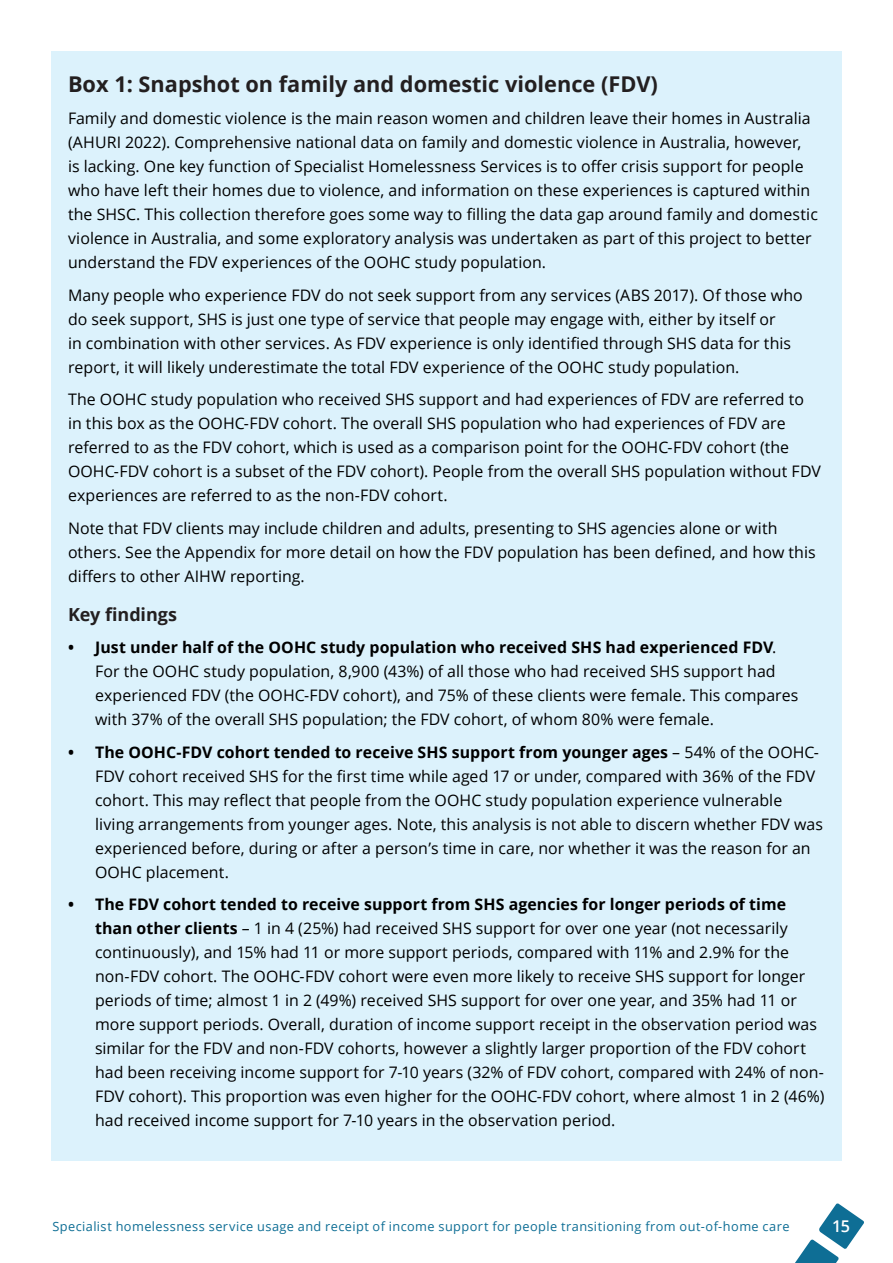
<style>
.page{position:relative;width:893px;height:1263px;background:#fff}
.page>*{position:absolute;margin:0;border:0;box-sizing:border-box;transform-origin:0 0}
.GP_Box_Head{font:700 21.75px "Open Sans";color:#231f20}
.Head_4_-_12{font:700 18px "Open Sans";letter-spacing:-.005em;color:#231f20}
.t1{font:600 16.2px "Open Sans";color:#fff}
.Box_Body{font:15.9px/24px "Open Sans";letter-spacing:.005em;color:#000}
.t2{font:12.75px "Open Sans";letter-spacing:.035em;color:#0e6e95}
.s1{font-weight:700}
</style>
<div class="page">
<svg style="left:795px;top:1203px;width:69px;height:60px"></svg>
<div style="left:51px;top:51px;width:791px;height:1110px;background:#dcf2fc"></div>
<p class="GP_Box_Head" style="left:68px;top:68px;width:591px">Box 1: Snapshot on family and domestic violence (FDV)</p>
<p class="Box_Body" style="left:68px;top:106px;width:751px">Family and domestic violence is the main reason women and children leave their homes in Australia (AHURI 2022). Comprehensive national data on family and domestic violence in Australia, however,<br>is lacking. One key function of Specialist Homelessness Services is to offer crisis support for people who have left their homes due to violence, and information on these experiences is captured within the SHSC. This collection therefore goes some way to filling the data gap around family and domestic violence in Australia, and some exploratory analysis was undertaken as part of this project to better understand the FDV experiences of the OOHC study population.</p>
<p class="Box_Body" style="left:68px;top:282px;width:736px">Many people who experience FDV do not seek support from any services (ABS 2017). Of those who do seek support, SHS is just one type of service that people may engage with, either by itself or<br>in combination with other services. As FDV experience is only identified through SHS data for this report, it will likely underestimate the total FDV experience of the OOHC study population.</p>
<p class="Box_Body" style="left:68px;top:387px;width:754px">The OOHC study population who received SHS support and had experiences of FDV are referred to in this box as the OOHC-FDV cohort. The overall SHS population who had experiences of FDV are referred to as the FDV cohort, which is used as a comparison point for the OOHC-FDV cohort (the OOHC-FDV cohort is a subset of the FDV cohort). People from the overall SHS population without FDV experiences are referred to as the non-FDV cohort.</p>
<p class="Box_Body" style="left:68px;top:516px;width:749px">Note that FDV clients may include children and adults, presenting to SHS agencies alone or with others. See the Appendix for more detail on how the FDV population has been defined, and how this differs to other AIHW reporting.</p>
<p class="Head_4_-_12" style="left:68px;top:601px;width:111px">Key findings</p>
<p class="Box_Body" style="left:95px;top:635px;width:705px;text-indent:-27px"><span class="s1">• Just under half of the OOHC study population who received SHS had experienced FDV</span>.<br>For the OOHC study population, 8,900 (43%) of all those who had received SHS support had experienced FDV (the OOHC-FDV cohort), and 75% of these clients were female. This compares with 37% of the overall SHS population; the FDV cohort, of whom 80% were female.</p>
<p class="Box_Body" style="left:95px;top:739px;width:729px;text-indent:-27px"><span class="s1">• The OOHC-FDV cohort tended to receive SHS support from younger ages</span> – 54% of the OOHC-FDV cohort received SHS for the first time while aged 17 or under, compared with 36% of the FDV cohort. This may reflect that people from the OOHC study population experience vulnerable living arrangements from younger ages. Note, this analysis is not able to discern whether FDV was experienced before, during or after a person’s time in care, nor whether it was the reason for an OOHC placement.</p>
<p class="Box_Body" style="left:95px;top:892px;width:731px;text-indent:-27px"><span class="s1">• The FDV cohort tended to receive support from SHS agencies for longer periods of time than other clients</span> – 1 in 4 (25%) had received SHS support for over one year (not necessarily continuously), and 15% had 11 or more support periods, compared with 11% and 2.9% for the non-FDV cohort. The OOHC-FDV cohort were even more likely to receive SHS support for longer periods of time; almost 1 in 2 (49%) received SHS support for over one year, and 35% had 11 or more support periods. Overall, duration of income support receipt in the observation period was similar for the FDV and non-FDV cohorts, however a slightly larger proportion of the FDV cohort had been receiving income support for 7-10 years (32% of FDV cohort, compared with 24% of non-FDV cohort). This proportion was even higher for the OOHC-FDV cohort, where almost 1 in 2 (46%) had received income support for 7-10 years in the observation period.</p>
<p class="t2" style="left:52px;top:1218px;width:738px">Specialist homelessness service usage and receipt of income support for people transitioning from out-of-home care</p>
<p class="t1" style="left:832px;top:1215px;width:20px">15</p>
</div>
